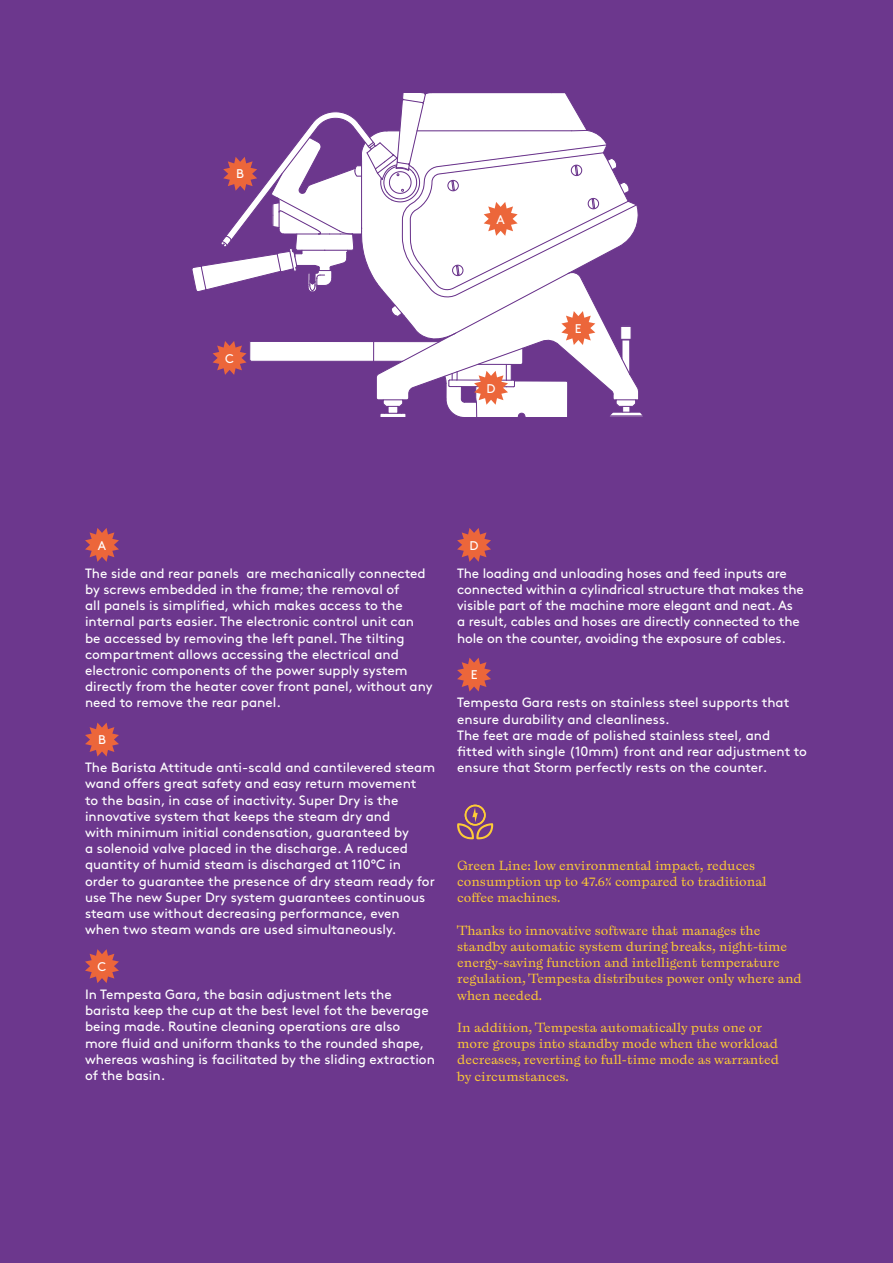
<style>
.page{position:relative;width:893px;height:1263px;background:#6c378d}
.page>*{position:absolute;margin:0;border:0;box-sizing:border-box;transform-origin:0 0}
.t1{font:13.5px/16.2px "Brown";color:#fff}
.t2{font:13.5px/16.2px "Barista Attitude Laica A";color:#fc3}
.t3{font:12.6px "Brown";color:#fff}
</style>
<div class="page">
<svg style="left:457px;top:805px;width:36px;height:34px"></svg>
<svg style="left:85px;top:528px;width:34px;height:34px"></svg>
<svg style="left:85px;top:722px;width:34px;height:34px"></svg>
<svg style="left:85px;top:949px;width:34px;height:34px"></svg>
<svg style="left:457px;top:528px;width:34px;height:34px"></svg>
<svg style="left:457px;top:658px;width:34px;height:33px"></svg>
<svg style="left:192px;top:93px;width:451px;height:324px"></svg>
<p class="t3" style="left:236px;top:164px;width:9px">B</p>
<p class="t3" style="left:225px;top:349px;width:10px">C</p>
<p class="t3" style="left:497px;top:210px;width:10px">A</p>
<p class="t3" style="left:486px;top:378px;width:11px">D</p>
<p class="t3" style="left:575px;top:319px;width:8px">E</p>
<p class="t3" style="left:98px;top:536px;width:10px">A</p>
<p class="t1" style="left:85px;top:564px;width:349px">The side and rear panels are mechanically connected by screws embedded in the frame; the removal of<br>all panels is simplified, which makes access to the internal parts easier. The electronic control unit can be accessed by removing the left panel. The tilting compartment allows accessing the electrical and electronic components of the power supply system directly from the heater cover front panel, without any need to remove the rear panel.</p>
<p class="t3" style="left:98px;top:730px;width:9px">B</p>
<p class="t1" style="left:85px;top:758px;width:352px">The Barista Attitude anti-scald and cantilevered steam wand offers great safety and easy return movement<br>to the basin, in case of inactivity. Super Dry is the innovative system that keeps the steam dry and<br>with minimum initial condensation, guaranteed by<br>a solenoid valve placed in the discharge. A reduced quantity of humid steam is discharged at 110°C in order to guarantee the presence of dry steam ready for use The new Super Dry system guarantees continuous steam use without decreasing performance, even when two steam wands are used simultaneously.</p>
<p class="t3" style="left:98px;top:957px;width:10px">C</p>
<p class="t1" style="left:85px;top:985px;width:351px">In Tempesta Gara, the basin adjustment lets the barista keep the cup at the best level fot the beverage being made. Routine cleaning operations are also more fluid and uniform thanks to the rounded shape, whereas washing is facilitated by the sliding extraction of the basin.</p>
<p class="t3" style="left:470px;top:536px;width:11px">D</p>
<p class="t1" style="left:457px;top:564px;width:348px">The loading and unloading hoses and feed inputs are connected within a cylindrical structure that makes the visible part of the machine more elegant and neat. As a result, cables and hoses are directly connected to the hole on the counter, avoiding the exposure of cables.</p>
<p class="t3" style="left:471px;top:665px;width:8px">E</p>
<p class="t1" style="left:457px;top:693px;width:351px">Tempesta Gara rests on stainless steel supports that ensure durability and cleanliness.<br>The feet are made of polished stainless steel, and fitted with single (10mm) front and rear adjustment to ensure that Storm perfectly rests on the counter.</p>
<p class="t2" style="left:457px;top:857px;width:311px">Green Line: low environmental impact, reduces consumption up to 47.6% compared to traditional coffee machines.</p>
<p class="t2" style="left:457px;top:922px;width:346px">Thanks to innovative software that manages the standby automatic system during breaks, night-time energy-saving function and intelligent temperature regulation, Tempesta distributes power only where and when needed.</p>
<p class="t2" style="left:457px;top:1019px;width:323px">In addition, Tempesta automatically puts one or more groups into standby mode when the workload decreases, reverting to full-time mode as warranted by circumstances.</p>
</div>
